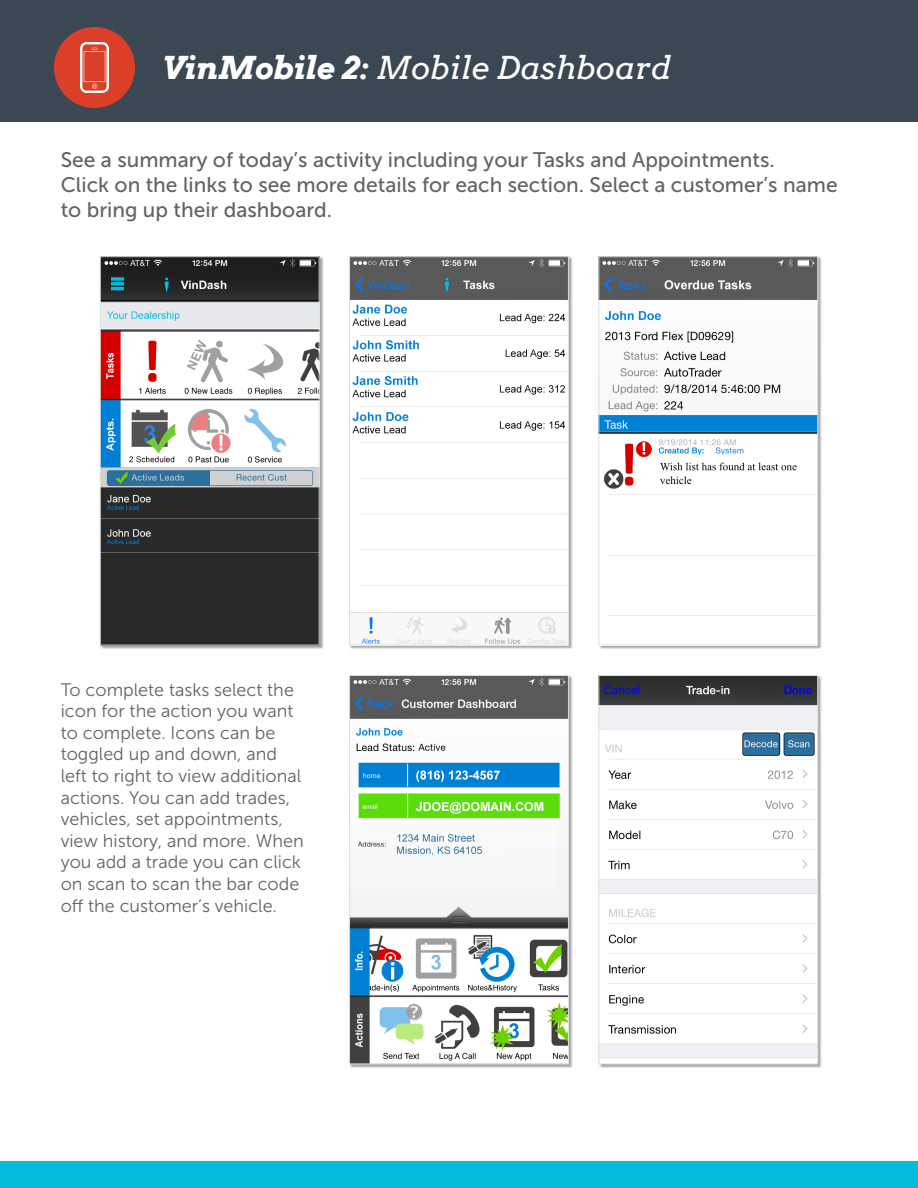
<style>
.page{position:relative;width:918px;height:1188px;background:#fff}
.page>*{position:absolute;margin:0;border:0;box-sizing:border-box;transform-origin:0 0}
.t1{font:italic 31.5px "Arvo";color:#fff}
.t2{font:21px/25.2px "Museo Sans 500";color:#636366}
.t3{font:18px/21.6px "Museo Sans 300";color:#636366}
.s1{font-weight:700}
</style>
<div class="page">
<div style="left:0;top:0;width:918px;height:122px;background:#3b4853"></div>
<div style="left:54px;top:27px;width:81px;height:81px;background:#db3f28;border-radius:50%"></div>
<svg style="left:80px;top:42px;width:29px;height:51px"></svg>
<div style="left:100px;top:257px;width:223px;height:392px;background:#231f20;opacity:.4"></div>
<img style="left:102px;top:258px;width:215px;height:385px">
<div style="left:100px;top:256px;width:219px;height:389px;border:1px solid #dae1dd"></div>
<div style="left:349px;top:257px;width:223px;height:392px;background:#231f20;opacity:.4"></div>
<img style="left:351px;top:258px;width:216px;height:385px">
<div style="left:349px;top:256px;width:220px;height:389px;border:1px solid #dae1dd"></div>
<div style="left:599px;top:257px;width:223px;height:392px;background:#231f20;opacity:.4"></div>
<img style="left:601px;top:258px;width:215px;height:385px">
<div style="left:599px;top:256px;width:219px;height:389px;border:1px solid #dae1dd"></div>
<div style="left:349px;top:675px;width:223px;height:393px;background:#231f20;opacity:.4"></div>
<img style="left:351px;top:677px;width:216px;height:385px">
<div style="left:349px;top:675px;width:220px;height:389px;border:1px solid #dae1dd"></div>
<div style="left:599px;top:675px;width:223px;height:393px;background:#231f20;opacity:.4"></div>
<img style="left:601px;top:677px;width:215px;height:385px">
<div style="left:599px;top:675px;width:219px;height:389px;border:1px solid #dae1dd"></div>
<div style="left:0;top:1161px;width:918px;height:27px;background:#03bbdd"></div>
<p class="t1" style="left:162px;top:47px;width:511px"><span class="s1">VinMobile 2:</span> Mobile Dashboard</p>
<p class="t2" style="left:61px;top:147px;width:716px">See a summary of today’s activity including your Tasks and Appointments.</p>
<p class="t2" style="left:61px;top:172px;width:778px">Click on the links to see more details for each section. Select a customer’s name to bring up their dashboard.</p>
<p class="t3" style="left:61px;top:679px;width:245px">To complete tasks select the icon for the action you want to complete. Icons can be toggled up and down, and left to right to view additional actions. You can add trades, vehicles, set appointments, view history, and more. When you add a trade you can click on scan to scan the bar code off the customer’s vehicle.</p>
</div>
